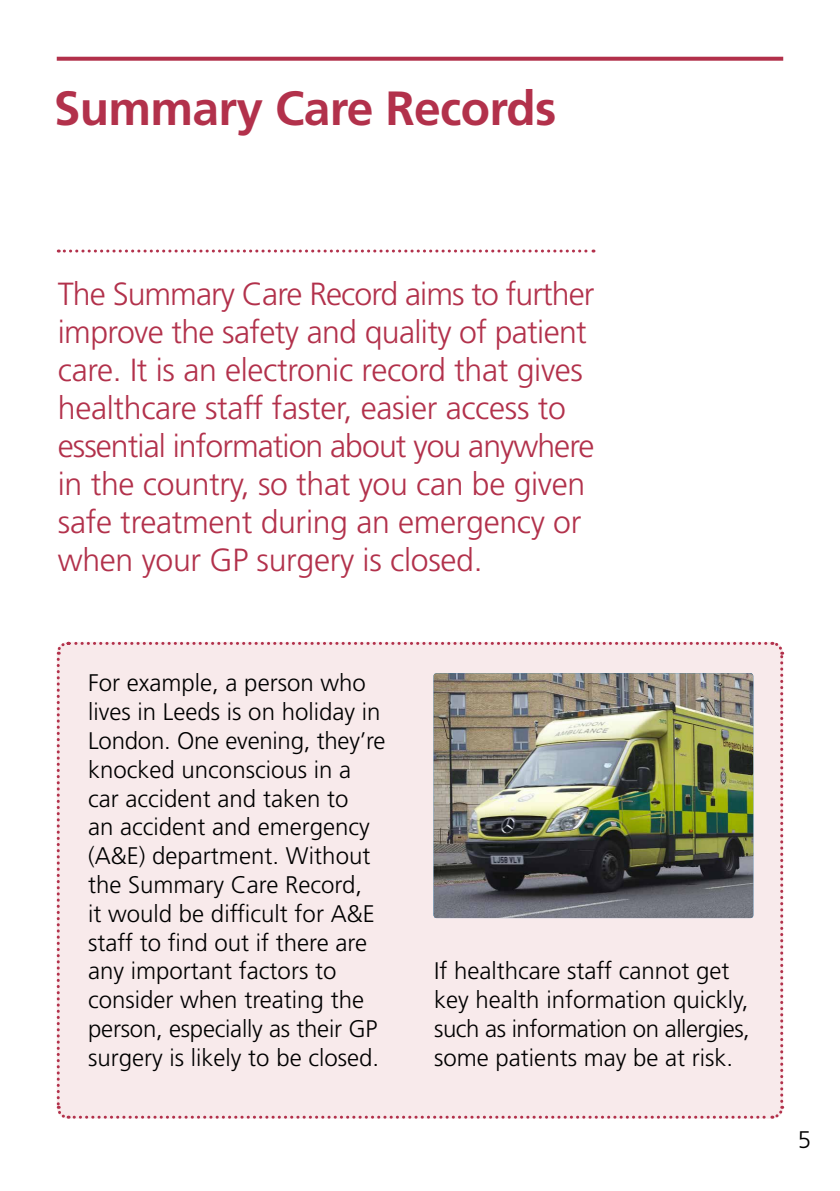
<style>
.page{position:relative;width:840px;height:1191px;background:#fff}
.page>*{position:absolute;margin:0;border:0;box-sizing:border-box;transform-origin:0 0}
.t1{font:700 48px "Frutiger LT Std";letter-spacing:-.015em;color:#b2314b}
.t2{font:300 32px/38px "Frutiger LT Std";letter-spacing:-.01em;color:#b2314b}
.t3{font:300 24px/28.8px "Frutiger LT Std";color:#000}
</style>
<div class="page">
<svg style="left:57px;top:57px;width:725px;height:4px;background:#b73f57"></svg>
<svg style="left:58px;top:249px;width:535px;height:3px"></svg>
<div style="left:56px;top:641px;width:728px;height:478px;background:#f8eaeb"></div>
<img style="left:433px;top:673px;width:319px;height:245px">
<h1 class="t1" style="left:54px;top:80px;width:504px">Summary Care Records</h1>
<p class="t2" style="left:58px;top:275px;width:538px">The Summary Care Record aims to further improve the safety and quality of patient care. It is an electronic record that gives healthcare staff faster, easier access to essential information about you anywhere in the country, so that you can be given safe treatment during an emergency or when your GP surgery is closed.</p>
<p class="t3" style="left:88px;top:669px;width:299px">For example, a person who lives in Leeds is on holiday in<br>London. One evening, they’re knocked unconscious in a car accident and taken to<br>an accident and emergency (A&amp;E) department. Without the Summary Care Record,<br>it would be difficult for A&amp;E staff to find out if there are any important factors to consider when treating the person, especially as their GP surgery is likely to be closed.</p>
<p class="t3" style="left:434px;top:957px;width:317px">If healthcare staff cannot get key health information quickly, such as information on allergies, some patients may be at risk.</p>
<p class="t3" style="left:797px;top:1126px;width:15px">5</p>
</div>
